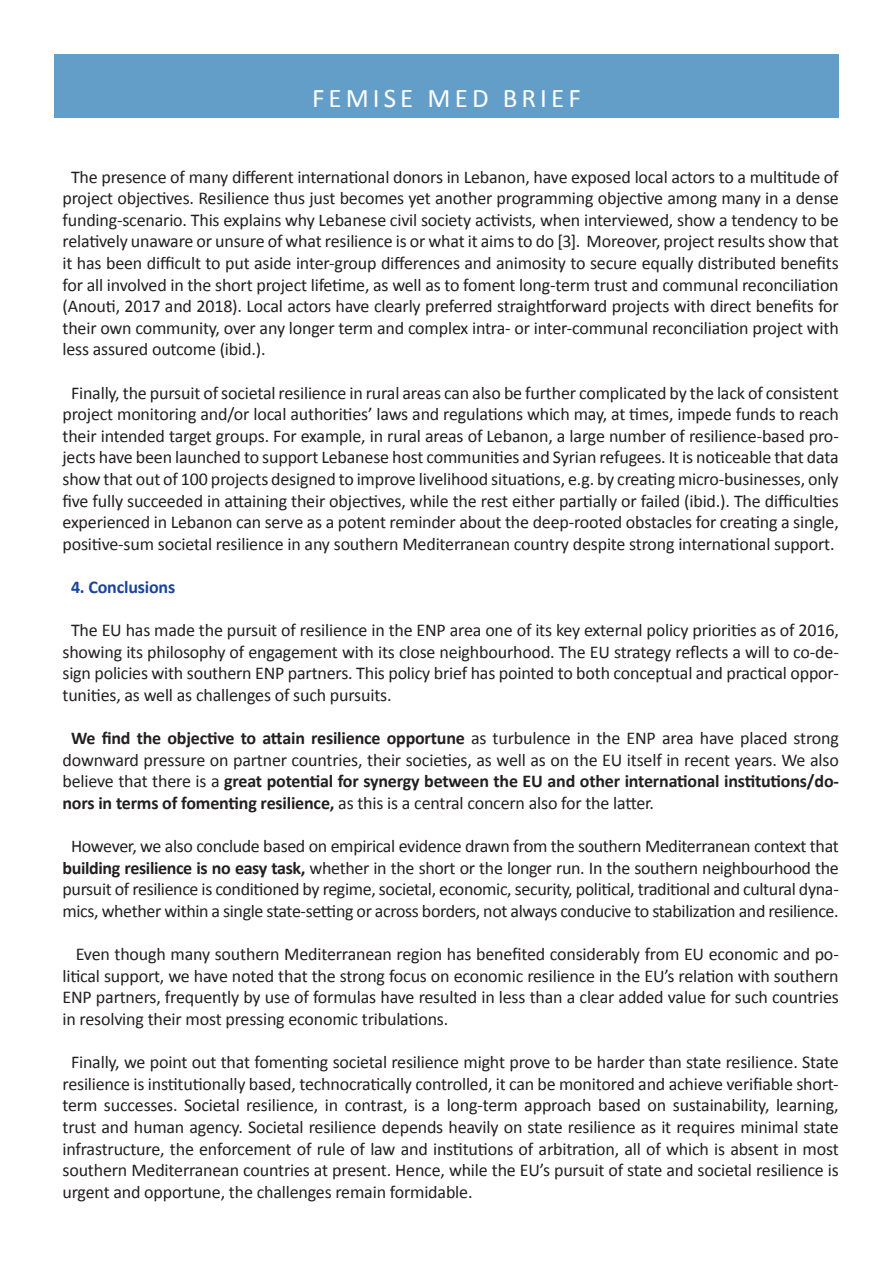
<style>
.page{position:relative;width:893px;height:1263px;background:#fff}
.page>*{position:absolute;margin:0;border:0;box-sizing:border-box;transform-origin:0 0}
.t1{font:27px "Calibri";letter-spacing:.15em;color:#fff}
.t2{font:18px/21.6px "Calibri";letter-spacing:-.01em;color:#231f20;text-align:justify}
.t3{font:700 18px "Calibri";letter-spacing:-.01em;color:#1a459c}
.s1{font-weight:700}
</style>
<div class="page">
<div style="left:54px;top:54px;width:785px;height:64px;background:#639ec8"></div>
<p class="t1" style="left:312px;top:81px;width:270px">FEMISE MED BRIEF</p>
<p class="t2" style="left:63px;top:166px;width:778px;text-indent:9px">The presence of many different international donors in Lebanon, have exposed local actors to a multitude of project objectives. Resilience thus just becomes yet another programming objective among many in a dense funding-scenario. This explains why Lebanese civil society activists, when interviewed, show a tendency to be relatively unaware or unsure of what resilience is or what it aims to do [3]. Moreover, project results show that it has been difficult to put aside inter-group differences and animosity to secure equally distributed benefits for all involved in the short project lifetime, as well as to foment long-term trust and communal reconciliation (Anouti, 2017 and 2018). Local actors have clearly preferred straightforward projects with direct benefits for their own community, over any longer term and complex intra- or inter-communal reconciliation project with less assured outcome (ibid.).</p>
<p class="t2" style="left:63px;top:382px;width:778px;text-align:center">Finally, the pursuit of societal resilience in rural areas can also be further complicated by the lack of consistent project monitoring and/or local authorities’ laws and regulations which may, at times, impede funds to reach their intended target groups. For example, in rural areas of Lebanon, a large number of resilience-based pro&shy;jects have been launched to support Lebanese host communities and Syrian refugees. It is noticeable that data show that out of 100 projects designed to improve livelihood situations, e.g. by creating micro-businesses, only five fully succeeded in attaining their objectives, while the rest either partially or failed (ibid.). The difficulties experienced in Lebanon can serve as a potent reminder about the deep-rooted obstacles for creating a single, positive-sum societal resilience in any southern Mediterranean country despite strong international support.</p>
<p class="t3" style="left:71px;top:575px;width:106px">4. Conclusions</p>
<p class="t2" style="left:63px;top:619px;width:778px;text-indent:9px">The EU has made the pursuit of resilience in the ENP area one of its key external policy priorities as of 2016, showing its philosophy of engagement with its close neighbourhood. The EU strategy reflects a will to co-de&shy;sign policies with southern ENP partners. This policy brief has pointed to both conceptual and practical oppor&shy;tunities, as well as challenges of such pursuits.</p>
<p class="t2" style="left:63px;top:727px;width:778px;text-indent:9px"><span class="s1">We find the objective to attain resilience opportune</span> as turbulence in the ENP area have placed strong downward pressure on partner countries, their societies, as well as on the EU itself in recent years. We also believe that there is a <span class="s1">great potential for synergy between the EU and other international institutions/do&shy;nors in terms of fomenting resilience,</span> as this is a central concern also for the latter.</p>
<p class="t2" style="left:63px;top:835px;width:778px;text-align:center">However, we also conclude based on empirical evidence drawn from the southern Mediterranean context that <span class="s1">building resilience is no easy task,</span> whether in the short or the longer run. In the southern neighbourhood the pursuit of resilience is conditioned by regime, societal, economic, security, political, traditional and cultural dyna&shy;mics, whether within a single state-setting or across borders, not always conducive to stabilization and resilience.</p>
<p class="t2" style="left:63px;top:943px;width:778px;text-indent:13px">Even though many southern Mediterranean region has benefited considerably from EU economic and po&shy;litical support, we have noted that the strong focus on economic resilience in the EU’s relation with southern ENP partners, frequently by use of formulas have resulted in less than a clear added value for such countries in resolving their most pressing economic tribulations.</p>
<p class="t2" style="left:63px;top:1051px;width:778px;text-indent:9px">Finally, we point out that fomenting societal resilience might prove to be harder than state resilience. State resilience is institutionally based, technocratically controlled, it can be monitored and achieve verifiable short&shy;term successes. Societal resilience, in contrast, is a long-term approach based on sustainability, learning, trust and human agency. Societal resilience depends heavily on state resilience as it requires minimal state infrastructure, the enforcement of rule of law and institutions of arbitration, all of which is absent in most southern Mediterranean countries at present. Hence, while the EU’s pursuit of state and societal resilience is urgent and opportune, the challenges remain formidable.</p>
</div>
